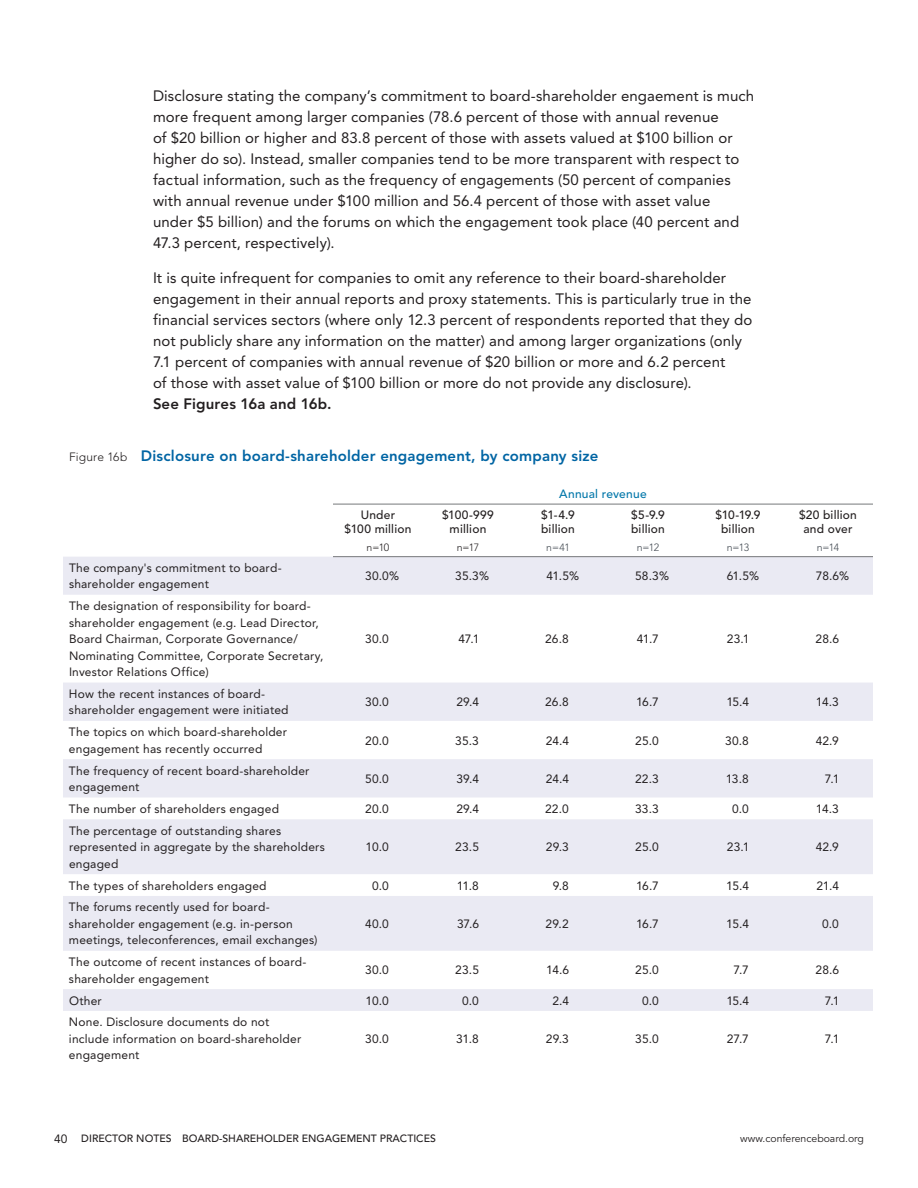
<style>
.page{position:relative;width:918px;height:1188px;background:#fff}
.page>*{position:absolute;margin:0;border:0;box-sizing:border-box;transform-origin:0 0}
.S-Body_text_10_14{font:15px/21px "Avenir LT Pro";letter-spacing:.01em;color:#231f20}
.t1{font:800 15px "Avenir LT Pro";letter-spacing:.01em;color:#0065a4}
.t2{font:12px/16.5px "Avenir LT Pro";letter-spacing:.015em;color:#231f20}
.t3{font:500 12px/13.5px "Avenir LT Pro";letter-spacing:.015em;color:#231f20;text-align:center}
.t4{font:500 12px "Avenir LT Pro";letter-spacing:.02em;color:#0076a9}
.t5{font:500 10.5px "Avenir LT Pro";color:#231f20}
.t6{font:10.5px "Avenir LT Pro";color:#231f20}
.t7{font:300 10.5px "Avenir LT Pro";letter-spacing:-.045em;color:#434a52}
.t8{font:300 10.5px "Avenir LT Pro";color:#231f20}
.s1{font-weight:800}
.s2{font-weight:300;font-size:12px;color:#231f20}
.s3{font-weight:400;font-size:12px}
</style>
<div class="page">
<svg style="left:63px;top:557px;width:810px;height:454px;fill:#eaeaf3"></svg>
<hr style="left:333px;top:504px;width:90px;height:1px;background:#76787b">
<hr style="left:423px;top:504px;width:90px;height:1px;background:#76787b">
<hr style="left:513px;top:504px;width:90px;height:1px;background:#76787b">
<hr style="left:603px;top:504px;width:90px;height:1px;background:#76787b">
<hr style="left:693px;top:504px;width:90px;height:1px;background:#76787b">
<hr style="left:783px;top:504px;width:90px;height:1px;background:#76787b">
<hr style="left:333px;top:556px;width:90px;height:1px;background:#76787b">
<hr style="left:423px;top:556px;width:90px;height:1px;background:#76787b">
<hr style="left:513px;top:556px;width:90px;height:1px;background:#76787b">
<hr style="left:603px;top:556px;width:90px;height:1px;background:#76787b">
<hr style="left:693px;top:556px;width:90px;height:1px;background:#76787b">
<hr style="left:783px;top:556px;width:90px;height:1px;background:#76787b">
<p class="S-Body_text_10_14" style="left:153px;top:86px;width:603px">Disclosure stating the company’s commitment to board-shareholder engaement is much more frequent among larger companies (78.6 percent of those with annual revenue<br>of $20 billion or higher and 83.8 percent of those with assets valued at $100 billion or higher do so). Instead, smaller companies tend to be more transparent with respect to factual information, such as the frequency of engagements (50 percent of companies with annual revenue under $100 million and 56.4 percent of those with asset value<br>under $5 billion) and the forums on which the engagement took place (40 percent and 47.3 percent, respectively).</p>
<p class="S-Body_text_10_14" style="left:153px;top:267px;width:601px">It is quite infrequent for companies to omit any reference to their board-shareholder engagement in their annual reports and proxy statements. This is particularly true in the financial services sectors (where only 12.3 percent of respondents reported that they do not publicly share any information on the matter) and among larger organizations (only 7.1 percent of companies with annual revenue of $20 billion or more and 6.2 percent<br>of those with asset value of $100 billion or more do not provide any disclosure).<br><span class="s1">See Figures 16a and 16b.</span></p>
<p class="t1" style="left:69px;top:447px;width:531px"><span class="s2">Figure 16b</span> Disclosure on board-shareholder engagement, by company size</p>
<p class="t4" style="left:559px;top:487px;width:89px">Annual revenue</p>
<p class="t3" style="left:345px;top:508px;width:68px">Under<br>$100 million</p>
<p class="t3" style="left:442px;top:508px;width:53px">$100-999 million</p>
<p class="t3" style="left:541px;top:508px;width:35px;text-align:left">$1-4.9 billion</p>
<p class="t3" style="left:631px;top:508px;width:35px;text-align:left">$5-9.9 billion</p>
<p class="t3" style="left:715px;top:508px;width:47px">$10-19.9 billion</p>
<p class="t3" style="left:799px;top:508px;width:59px">$20 billion and over</p>
<p class="t8" style="left:367px;top:541px;width:24px">n=10</p>
<p class="t8" style="left:457px;top:541px;width:24px">n=17</p>
<p class="t7" style="left:546px;top:541px;width:25px">n=41</p>
<p class="t7" style="left:637px;top:541px;width:24px">n=12</p>
<p class="t7" style="left:727px;top:541px;width:24px">n=13</p>
<p class="t7" style="left:817px;top:541px;width:24px">n=14</p>
<p class="t2" style="left:69px;top:559px;width:214px">The company's commitment to board&shy;shareholder engagement</p>
<p class="t2" style="left:365px;top:568px;width:35px">30.0%</p>
<p class="t2" style="left:455px;top:568px;width:35px">35.3%</p>
<p class="t2" style="left:547px;top:568px;width:34px">41.5%</p>
<p class="t2" style="left:635px;top:568px;width:35px">58.3%</p>
<p class="t2" style="left:727px;top:568px;width:34px">61.5%</p>
<p class="t2" style="left:816px;top:568px;width:35px">78.6%</p>
<p class="t2" style="left:69px;top:598px;width:256px">The designation of responsibility for board&shy;shareholder engagement (e.g. Lead Director, Board Chairman, Corporate Governance/ Nominating Committee, Corporate Secretary, Investor Relations Office)</p>
<p class="t2" style="left:365px;top:631px;width:25px">30.0</p>
<p class="t2" style="left:459px;top:631px;width:22px">47.1</p>
<p class="t2" style="left:545px;top:631px;width:25px">26.8</p>
<p class="t2" style="left:637px;top:631px;width:24px">41.7</p>
<p class="t2" style="left:727px;top:631px;width:24px">23.1</p>
<p class="t2" style="left:816px;top:631px;width:25px">28.6</p>
<p class="t2" style="left:69px;top:685px;width:221px">How the recent instances of board&shy;shareholder engagement were initiated</p>
<p class="t2" style="left:365px;top:694px;width:25px">30.0</p>
<p class="t2" style="left:456px;top:694px;width:24px">29.4</p>
<p class="t2" style="left:545px;top:694px;width:25px">26.8</p>
<p class="t2" style="left:636px;top:694px;width:24px">16.7</p>
<p class="t2" style="left:726px;top:694px;width:24px">15.4</p>
<p class="t2" style="left:816px;top:694px;width:25px">14.3</p>
<p class="t2" style="left:69px;top:724px;width:220px">The topics on which board-shareholder engagement has recently occurred</p>
<p class="t2" style="left:365px;top:732px;width:25px">20.0</p>
<p class="t2" style="left:455px;top:732px;width:25px">35.3</p>
<p class="t2" style="left:546px;top:732px;width:25px">24.4</p>
<p class="t2" style="left:635px;top:732px;width:25px">25.0</p>
<p class="t2" style="left:725px;top:732px;width:25px">30.8</p>
<p class="t2" style="left:816px;top:732px;width:24px">42.9</p>
<p class="t2" style="left:69px;top:762px;width:242px">The frequency of recent board-shareholder engagement</p>
<p class="t2" style="left:365px;top:770px;width:25px">50.0</p>
<p class="t2" style="left:457px;top:770px;width:24px">39.4</p>
<p class="t2" style="left:546px;top:770px;width:25px">24.4</p>
<p class="t2" style="left:635px;top:770px;width:25px">22.3</p>
<p class="t2" style="left:726px;top:770px;width:24px">13.8</p>
<p class="t2" style="left:825px;top:770px;width:16px">7.1</p>
<p class="t2" style="left:69px;top:800px;width:212px">The number of shareholders engaged</p>
<p class="t2" style="left:365px;top:800px;width:25px">20.0</p>
<p class="t2" style="left:456px;top:800px;width:24px">29.4</p>
<p class="t2" style="left:545px;top:800px;width:25px">22.0</p>
<p class="t2" style="left:635px;top:800px;width:25px">33.3</p>
<p class="t2" style="left:732px;top:800px;width:18px">0.0</p>
<p class="t2" style="left:816px;top:800px;width:25px">14.3</p>
<p class="t2" style="left:69px;top:822px;width:257px">The percentage of outstanding shares represented in aggregate by the shareholders engaged</p>
<p class="t2" style="left:366px;top:839px;width:25px">10.0</p>
<p class="t2" style="left:455px;top:839px;width:25px">23.5</p>
<p class="t2" style="left:546px;top:839px;width:25px">29.3</p>
<p class="t2" style="left:635px;top:839px;width:25px">25.0</p>
<p class="t2" style="left:727px;top:839px;width:24px">23.1</p>
<p class="t2" style="left:816px;top:839px;width:24px">42.9</p>
<p class="t2" style="left:69px;top:877px;width:199px">The types of shareholders engaged</p>
<p class="t2" style="left:372px;top:877px;width:18px">0.0</p>
<p class="t2" style="left:457px;top:877px;width:24px">11.8</p>
<p class="t2" style="left:553px;top:877px;width:18px">9.8</p>
<p class="t2" style="left:636px;top:877px;width:24px">16.7</p>
<p class="t2" style="left:726px;top:877px;width:24px">15.4</p>
<p class="t2" style="left:816px;top:877px;width:24px">21.4</p>
<p class="t2" style="left:69px;top:899px;width:250px">The forums recently used for board&shy;shareholder engagement (e.g. in-person meetings, teleconferences, email exchanges)</p>
<p class="t2" style="left:365px;top:915px;width:25px">40.0</p>
<p class="t2" style="left:457px;top:915px;width:24px">37.6</p>
<p class="t2" style="left:546px;top:915px;width:25px">29.2</p>
<p class="t2" style="left:636px;top:915px;width:24px">16.7</p>
<p class="t2" style="left:726px;top:915px;width:24px">15.4</p>
<p class="t2" style="left:822px;top:915px;width:18px">0.0</p>
<p class="t2" style="left:69px;top:954px;width:239px">The outcome of recent instances of board&shy;shareholder engagement</p>
<p class="t2" style="left:365px;top:962px;width:25px">30.0</p>
<p class="t2" style="left:455px;top:962px;width:25px">23.5</p>
<p class="t2" style="left:546px;top:962px;width:25px">14.6</p>
<p class="t2" style="left:635px;top:962px;width:25px">25.0</p>
<p class="t2" style="left:734px;top:962px;width:17px">7.7</p>
<p class="t2" style="left:816px;top:962px;width:25px">28.6</p>
<p class="t2" style="left:69px;top:992px;width:34px">Other</p>
<p class="t2" style="left:366px;top:992px;width:25px">10.0</p>
<p class="t2" style="left:462px;top:992px;width:18px">0.0</p>
<p class="t2" style="left:552px;top:992px;width:18px">2.4</p>
<p class="t2" style="left:642px;top:992px;width:18px">0.0</p>
<p class="t2" style="left:726px;top:992px;width:24px">15.4</p>
<p class="t2" style="left:825px;top:992px;width:16px">7.1</p>
<p class="t2" style="left:69px;top:1014px;width:234px">None. Disclosure documents do not include information on board-shareholder engagement</p>
<p class="t2" style="left:365px;top:1030px;width:25px">30.0</p>
<p class="t2" style="left:456px;top:1030px;width:24px">31.8</p>
<p class="t2" style="left:546px;top:1030px;width:25px">29.3</p>
<p class="t2" style="left:635px;top:1030px;width:25px">35.0</p>
<p class="t2" style="left:727px;top:1030px;width:24px">27.7</p>
<p class="t2" style="left:825px;top:1030px;width:16px">7.1</p>
<p class="t5" style="left:54px;top:1132px;width:383px"><span class="s3">40</span> DIRECTOR NOTES BOARD-SHAREHOLDER ENGAGEMENT PRACTICES</p>
<p class="t6" style="left:740px;top:1132px;width:125px">www.conferenceboard.org</p>
</div>
